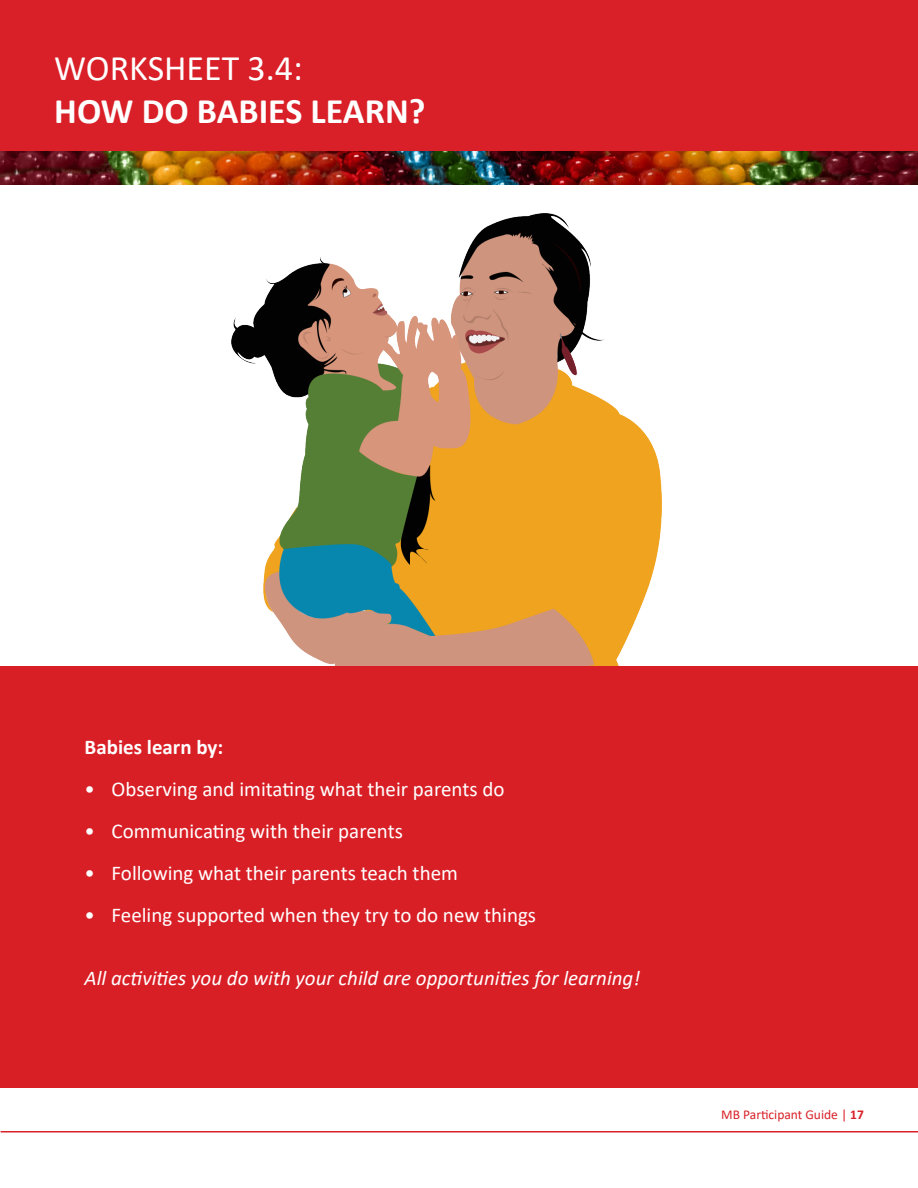
<style>
.page{position:relative;width:918px;height:1188px;background:#fff}
.page>*{position:absolute;margin:0;border:0;box-sizing:border-box;transform-origin:0 0}
.t1{font:700 36px "Calibri";color:#fff}
.t2{font:36px "Calibri";color:#fff}
.t3{font:21px "Calibri";color:#fff}
.t4{font:italic 21px "Calibri";color:#fff}
.t5{font:700 21px "Calibri";color:#fff}
.t6{font:13.5px "Calibri";color:#d92129}
.s1{font-weight:700}
</style>
<div class="page">
<div style="left:0;top:0;width:918px;height:151px;background:#d92028"></div>
<hr style="left:1px;top:1131px;width:917px;height:2px;background:#d92129">
<div style="left:0;top:666px;width:918px;height:422px;background:#d91f26"></div>
<img style="left:232px;top:214px;width:430px;height:452px">
<img style="left:1px;top:151px;width:917px;height:33px">
<p class="t2" style="left:54px;top:43px;width:250px">WORKSHEET 3.4:</p>
<p class="t1" style="left:54px;top:86px;width:373px">HOW DO BABIES LEARN?</p>
<p class="t5" style="left:85px;top:733px;width:140px">Babies learn by:</p>
<p class="t3" style="left:85px;top:775px;width:421px">• Observing and imitating what their parents do</p>
<p class="t3" style="left:85px;top:817px;width:320px">• Communicating with their parents</p>
<p class="t3" style="left:85px;top:859px;width:375px">• Following what their parents teach them</p>
<p class="t3" style="left:85px;top:901px;width:453px">• Feeling supported when they try to do new things</p>
<p class="t4" style="left:85px;top:964px;width:557px">All activities you do with your child are opportunities for learning!</p>
<p class="t6" style="left:721px;top:1105px;width:144px">MB Participant Guide | <span class="s1">17</span></p>
</div>
